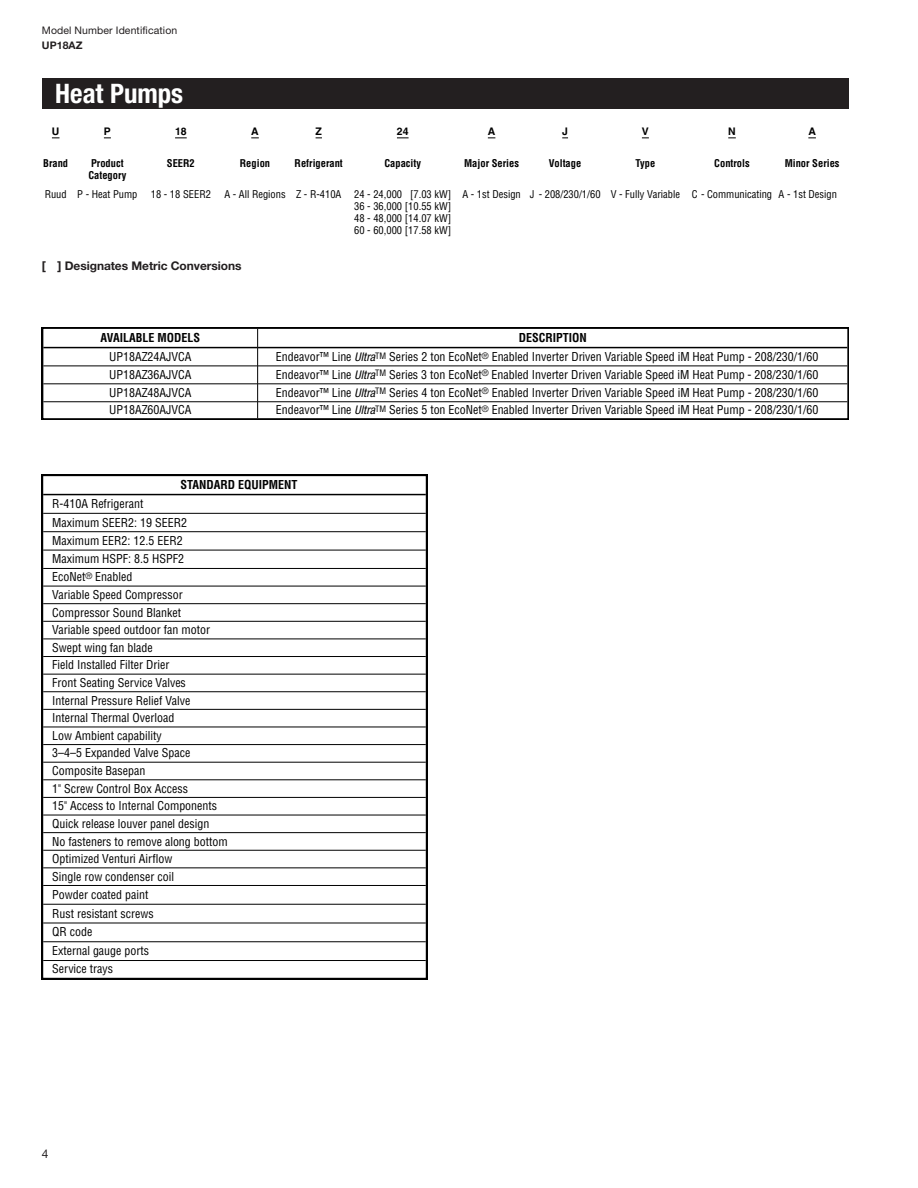
<style>
.page{position:relative;width:918px;height:1188px;background:#fff}
.page>*{position:absolute;margin:0;border:0;box-sizing:border-box;transform-origin:0 0}
.t1{font:700 condensed 26.85px "Helvetica Neue LT Std";color:#fff}
.t2{font:condensed 12px/17.9px "Helvetica";color:#000}
.t3{font:700 condensed 12px "Helvetica";color:#000}
.t4{font:700 12px "Helvetica Neue LT Std";letter-spacing:-.005em;color:#231f20}
.t5{font:12px "Helvetica Neue LT Std";color:#231f20}
.t6{font:condensed 10.5px/12px "Helvetica";color:#000}
.t7{font:700 condensed 10.5px/12px "Helvetica";color:#000}
.t8{font:10.5px "Helvetica Neue LT Std";letter-spacing:.01em;color:#231f20}
.t9{font:700 10.5px "Helvetica";color:#000}
.t10{font:700 10.5px "Helvetica Neue LT Std";letter-spacing:.01em;color:#231f20}
.s1{font-family:"Helvetica Neue";font-style:italic}
</style>
<div class="page">
<svg style="left:175px;top:137px;width:12px;height:1px"></svg>
<svg style="left:397px;top:137px;width:12px;height:1px"></svg>
<div style="left:42px;top:78px;width:807px;height:31px;background:#231f20"></div>
<svg style="left:42px;top:327px;width:807px;height:93px"></svg>
<hr style="left:257px;top:329px;width:1px;height:89px;background:#000">
<hr style="left:43px;top:347px;width:214px;height:1px;background:#000">
<hr style="left:258px;top:347px;width:589px;height:1px;background:#000">
<hr style="left:43px;top:366px;width:214px;height:1px;background:#000">
<hr style="left:258px;top:366px;width:589px;height:1px;background:#000">
<hr style="left:43px;top:383px;width:214px;height:1px;background:#000">
<hr style="left:258px;top:383px;width:589px;height:1px;background:#000">
<hr style="left:43px;top:401px;width:214px;height:1px;background:#000">
<hr style="left:258px;top:401px;width:589px;height:1px;background:#000">
<svg style="left:42px;top:475px;width:385px;height:504px"></svg>
<hr style="left:43px;top:494px;width:383px;height:1px;background:#000">
<hr style="left:43px;top:513px;width:383px;height:1px;background:#000">
<hr style="left:43px;top:531px;width:383px;height:1px;background:#000">
<hr style="left:43px;top:550px;width:383px;height:1px;background:#000">
<hr style="left:43px;top:568px;width:383px;height:1px;background:#000">
<hr style="left:43px;top:586px;width:383px;height:1px;background:#000">
<hr style="left:43px;top:603px;width:383px;height:1px;background:#000">
<hr style="left:43px;top:621px;width:383px;height:1px;background:#000">
<hr style="left:43px;top:639px;width:383px;height:1px;background:#000">
<hr style="left:43px;top:656px;width:383px;height:1px;background:#000">
<hr style="left:43px;top:674px;width:383px;height:1px;background:#000">
<hr style="left:43px;top:691px;width:383px;height:1px;background:#000">
<hr style="left:43px;top:709px;width:383px;height:1px;background:#000">
<hr style="left:43px;top:727px;width:383px;height:1px;background:#000">
<hr style="left:43px;top:744px;width:383px;height:1px;background:#000">
<hr style="left:43px;top:762px;width:383px;height:1px;background:#000">
<hr style="left:43px;top:779px;width:383px;height:1px;background:#000">
<hr style="left:43px;top:797px;width:383px;height:1px;background:#000">
<hr style="left:43px;top:815px;width:383px;height:1px;background:#000">
<hr style="left:43px;top:832px;width:383px;height:1px;background:#000">
<hr style="left:43px;top:850px;width:383px;height:1px;background:#000">
<hr style="left:43px;top:867px;width:383px;height:1px;background:#000">
<hr style="left:43px;top:885px;width:383px;height:1px;background:#000">
<hr style="left:43px;top:904px;width:383px;height:1px;background:#000">
<hr style="left:43px;top:923px;width:383px;height:1px;background:#000">
<hr style="left:43px;top:941px;width:383px;height:1px;background:#000">
<hr style="left:43px;top:960px;width:383px;height:1px;background:#000">
<p class="t8" style="left:42px;top:24px;width:137px">Model Number Identification</p>
<p class="t10" style="left:42px;top:39px;width:42px">UP18AZ</p>
<h1 class="t1" style="left:55px;top:77px;width:129px">Heat Pumps</h1>
<p class="t9" style="left:52px;top:125px;width:9px">U</p>
<p class="t9" style="left:104px;top:125px;width:8px">P</p>
<p class="t9" style="left:175px;top:125px;width:13px">18</p>
<p class="t9" style="left:251px;top:125px;width:9px">A</p>
<p class="t9" style="left:316px;top:125px;width:8px">Z</p>
<p class="t9" style="left:397px;top:125px;width:13px">24</p>
<p class="t9" style="left:488px;top:125px;width:9px">A</p>
<p class="t9" style="left:562px;top:125px;width:7px">J</p>
<p class="t9" style="left:642px;top:125px;width:8px">V</p>
<p class="t9" style="left:728px;top:125px;width:9px">N</p>
<p class="t9" style="left:808px;top:125px;width:9px">A</p>
<p class="t7" style="left:43px;top:157px;width:26px">Brand</p>
<p class="t7" style="left:88px;top:157px;width:39px">Product<br>Category</p>
<p class="t7" style="left:167px;top:157px;width:29px">SEER2</p>
<p class="t7" style="left:240px;top:157px;width:32px">Region</p>
<p class="t7" style="left:295px;top:157px;width:50px">Refrigerant</p>
<p class="t7" style="left:384px;top:157px;width:38px">Capacity</p>
<p class="t7" style="left:464px;top:157px;width:56px">Major Series</p>
<p class="t7" style="left:549px;top:157px;width:34px">Voltage</p>
<p class="t7" style="left:636px;top:157px;width:21px">Type</p>
<p class="t7" style="left:714px;top:157px;width:37px">Controls</p>
<p class="t7" style="left:785px;top:157px;width:56px">Minor Series</p>
<p class="t6" style="left:45px;top:188px;width:94px">Ruud P - Heat Pump</p>
<p class="t6" style="left:151px;top:188px;width:62px">18 - 18 SEER2</p>
<p class="t6" style="left:354px;top:188px;width:484px;text-indent:-130px">A - All Regions Z - R-410A 24 - 24,000 [7.03 kW] A - 1st Design J - 208/230/1/60 V - Fully Variable C - Communicating A - 1st Design 36 - 36,000 [10.55 kW]<br>48 - 48,000 [14.07 kW]<br>60 - 60,000 [17.58 kW]</p>
<p class="t4" style="left:42px;top:258px;width:201px">[ ] Designates Metric Conversions</p>
<p class="t3" style="left:101px;top:330px;width:101px">AVAILABLE MODELS</p>
<p class="t3" style="left:519px;top:330px;width:70px">DESCRIPTION</p>
<p class="t2" style="left:109px;top:348px;width:84px">UP18AZ24AJVCA</p>
<p class="t2" style="left:276px;top:348px;width:544px">Endeavor™ Line <span class="s1">Ultra</span><sup>TM</sup> Series 2 ton EcoNet<sup>®</sup> Enabled Inverter Driven Variable Speed iM Heat Pump - 208/230/1/60</p>
<p class="t2" style="left:109px;top:365px;width:84px">UP18AZ36AJVCA</p>
<p class="t2" style="left:276px;top:365px;width:544px">Endeavor™ Line <span class="s1">Ultra</span><sup>TM</sup> Series 3 ton EcoNet<sup>®</sup> Enabled Inverter Driven Variable Speed iM Heat Pump - 208/230/1/60</p>
<p class="t2" style="left:109px;top:383px;width:84px">UP18AZ48AJVCA</p>
<p class="t2" style="left:276px;top:383px;width:544px">Endeavor™ Line <span class="s1">Ultra</span><sup>TM</sup> Series 4 ton EcoNet<sup>®</sup> Enabled Inverter Driven Variable Speed iM Heat Pump - 208/230/1/60</p>
<p class="t2" style="left:109px;top:401px;width:84px">UP18AZ60AJVCA</p>
<p class="t2" style="left:276px;top:401px;width:544px">Endeavor™ Line <span class="s1">Ultra</span><sup>TM</sup> Series 5 ton EcoNet<sup>®</sup> Enabled Inverter Driven Variable Speed iM Heat Pump - 208/230/1/60</p>
<p class="t3" style="left:180px;top:477px;width:119px">STANDARD EQUIPMENT</p>
<p class="t2" style="left:52px;top:495px;width:177px">R-410A Refrigerant<br>Maximum SEER2: 19 SEER2<br>Maximum EER2: 12.5 EER2<br>Maximum HSPF: 8.5 HSPF2<br>EcoNet<sup>®</sup> Enabled<br>Variable Speed Compressor<br>Compressor Sound Blanket<br>Variable speed outdoor fan motor<br>Swept wing fan blade<br>Field Installed Filter Drier<br>Front Seating Service Valves<br>Internal Pressure Relief Valve<br>Internal Thermal Overload<br>Low Ambient capability<br>3–4–5 Expanded Valve Space<br>Composite Basepan<br>1" Screw Control Box Access<br>15" Access to Internal Components<br>Quick release louver panel design<br>No fasteners to remove along bottom<br>Optimized Venturi Airflow<br>Single row condenser coil<br>Powder coated paint<br>Rust resistant screws<br>QR code<br>External gauge ports<br>Service trays</p>
<p class="t5" style="left:42px;top:1146px;width:8px">4</p>
</div>
